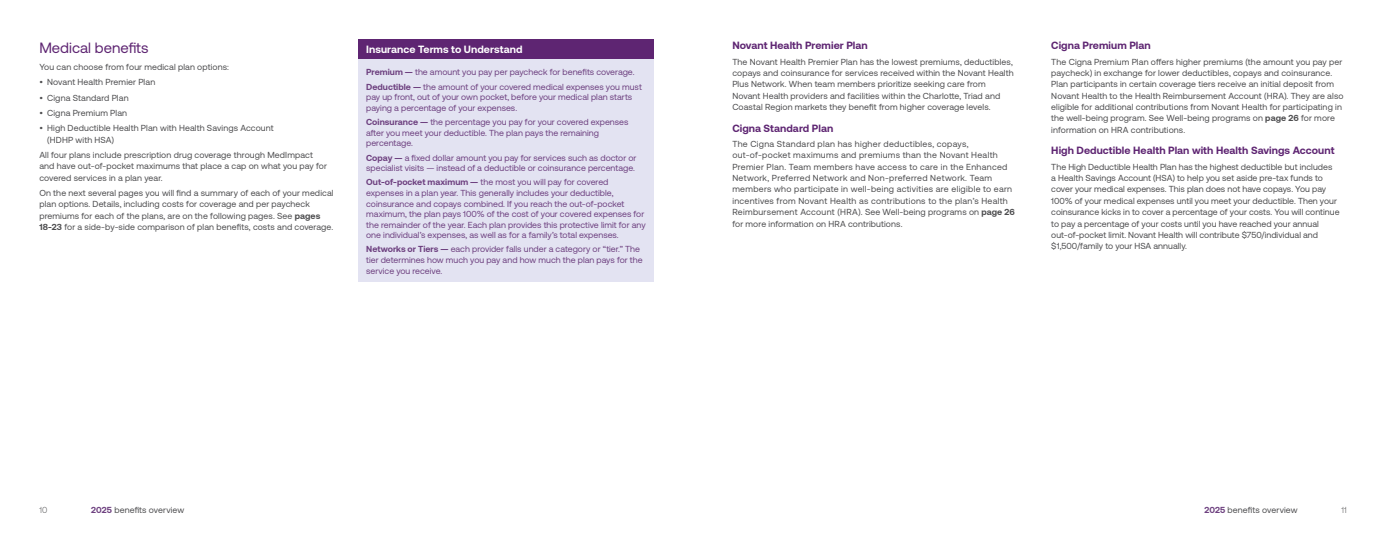
<style>
.page{position:relative;width:1386px;height:536px;background:#fff}
.page>*{position:absolute;margin:0;border:0;box-sizing:border-box;transform-origin:0 0}
.t1{font:14.88px "Aeonik";color:#5e2572}
.t2{font:700 10.5px "Aeonik";letter-spacing:.005em;color:#5e2572}
.t3{font:700 10.5px "Aeonik";letter-spacing:.005em;color:#fff}
.t4{font:8.75px/11.4px "Aeonik";letter-spacing:.01em;color:#4d4d4f}
.t5{font:8.75px/10.5px "Aeonik";letter-spacing:.005em;color:#6e4180}
.t6{font:8.75px/11.4px "Aeonik";letter-spacing:.03em;color:#4d4d4f}
.t7{font:300 8.75px "Aeonik";color:#4d4d4f}
.s1{font-weight:700}
.s2{font-weight:700;color:#6e4180}
</style>
<div class="page">
<div style="left:358px;top:39px;width:296px;height:20px;background:#5e2572"></div>
<div style="left:358px;top:59px;width:296px;height:222px;background:#e3e3f2"></div>
<h1 class="t1" style="left:39px;top:40px;width:111px">Medical benefits</h1>
<p class="t4" style="left:39px;top:61px;width:191px">You can choose from four medical plan options:</p>
<p class="t4" style="left:39px;top:76px;width:117px">• Novant Health Premier Plan</p>
<p class="t4" style="left:39px;top:92px;width:91px">• Cigna Standard Plan</p>
<p class="t4" style="left:39px;top:107px;width:89px">• Cigna Premium Plan</p>
<p class="t4" style="left:47px;top:122px;width:228px;text-indent:-8px">• High Deductible Health Plan with Health Savings Account (HDHP with HSA)</p>
<p class="t4" style="left:39px;top:149px;width:289px">All four plans include prescription drug coverage through MedImpact and have out-of-pocket maximums that place a cap on what you pay for covered services in a plan year.</p>
<p class="t4" style="left:39px;top:187px;width:296px">On the next several pages you will find a summary of each of your medical plan options. Details, including costs for coverage and per paycheck premiums for each of the plans, are on the following pages. See <span class="s1">pages 18-23</span> for a side-by-side comparison of plan benefits, costs and coverage.</p>
<p class="t3" style="left:366px;top:43px;width:158px">Insurance Terms to Understand</p>
<p class="t5" style="left:366px;top:65px;width:277px;line-height:14.4px"><span class="s1">Premium —</span> the amount you pay per paycheck for benefits coverage.<br><span class="s1">Deductible —</span> the amount of your covered medical expenses you must</p>
<p class="t5" style="left:366px;top:92px;width:268px">pay up front, out of your own pocket, before your medical plan starts paying a percentage of your expenses.</p>
<p class="t5" style="left:366px;top:117px;width:264px"><span class="s1">Coinsurance —</span> the percentage you pay for your covered expenses after you meet your deductible. The plan pays the remaining percentage.</p>
<p class="t5" style="left:366px;top:152px;width:272px"><span class="s1">Copay —</span> a fixed dollar amount you pay for services such as doctor or specialist visits — instead of a deductible or coinsurance percentage.</p>
<p class="t5" style="left:366px;top:177px;width:281px"><span class="s1">Out-of-pocket maximum —</span> the most you will pay for covered expenses in a plan year. This generally includes your deductible, coinsurance and copays combined. If you reach the out-of-pocket maximum, the plan pays 100% of the cost of your covered expenses for the remainder of the year. Each plan provides this protective limit for any one individual’s expenses, as well as for a family’s total expenses.</p>
<p class="t5" style="left:366px;top:244px;width:278px"><span class="s1">Networks or Tiers —</span> each provider falls under a category or “tier.” The tier determines how much you pay and how much the plan pays for the service you receive.</p>
<p class="t2" style="left:732px;top:40px;width:137px">Novant Health Premier Plan</p>
<p class="t4" style="left:732px;top:56px;width:283px">The Novant Health Premier Plan has the lowest premiums, deductibles, copays and coinsurance for services received within the Novant Health Plus Network. When team members prioritize seeking care from Novant Health providers and facilities within the Charlotte, Triad and Coastal Region markets they benefit from higher coverage levels.</p>
<p class="t2" style="left:732px;top:122px;width:102px">Cigna Standard Plan</p>
<p class="t6" style="left:732px;top:138px;width:284px">The Cigna Standard plan has higher deductibles, copays, out-of-pocket maximums and premiums than the Novant Health Premier Plan. Team members have access to care in the Enhanced Network, Preferred Network and Non-preferred Network. Team members who participate in well-being activities are eligible to earn incentives from Novant Health as contributions to the plan’s Health Reimbursement Account (HRA). See Well-being programs on <span class="s1">page 26 </span>for more information on HRA contributions.</p>
<p class="t2" style="left:1051px;top:40px;width:101px">Cigna Premium Plan</p>
<p class="t4" style="left:1051px;top:56px;width:294px">The Cigna Premium Plan offers higher premiums (the amount you pay per paycheck) in exchange for lower deductibles, copays and coinsurance.<br>Plan participants in certain coverage tiers receive an initial deposit from Novant Health to the Health Reimbursement Account (HRA). They are also eligible for additional contributions from Novant Health for participating in the well-being program. See Well-being programs on <span class="s1">page 26</span> for more information on HRA contributions.</p>
<p class="t2" style="left:1051px;top:145px;width:285px">High Deductible Health Plan with Health Savings Account</p>
<p class="t4" style="left:1051px;top:161px;width:290px">The High Deductible Health Plan has the highest deductible but includes<br>a Health Savings Account (HSA) to help you set aside pre-tax funds to cover your medical expenses. This plan does not have copays. You pay 100% of your medical expenses until you meet your deductible. Then your coinsurance kicks in to cover a percentage of your costs. You will continue to pay a percentage of your costs until you have reached your annual out-of-pocket limit. Novant Health will contribute $750/individual and $1,500/family to your HSA annually.</p>
<p class="t7" style="left:39px;top:504px;width:9px">10</p>
<p class="t4" style="left:91px;top:503px;width:95px"><span class="s2">2025</span> benefits overview</p>
<p class="t4" style="left:1204px;top:503px;width:95px"><span class="s2">2025</span> benefits overview</p>
<p class="t7" style="left:1341px;top:504px;width:7px">11</p>
</div>
